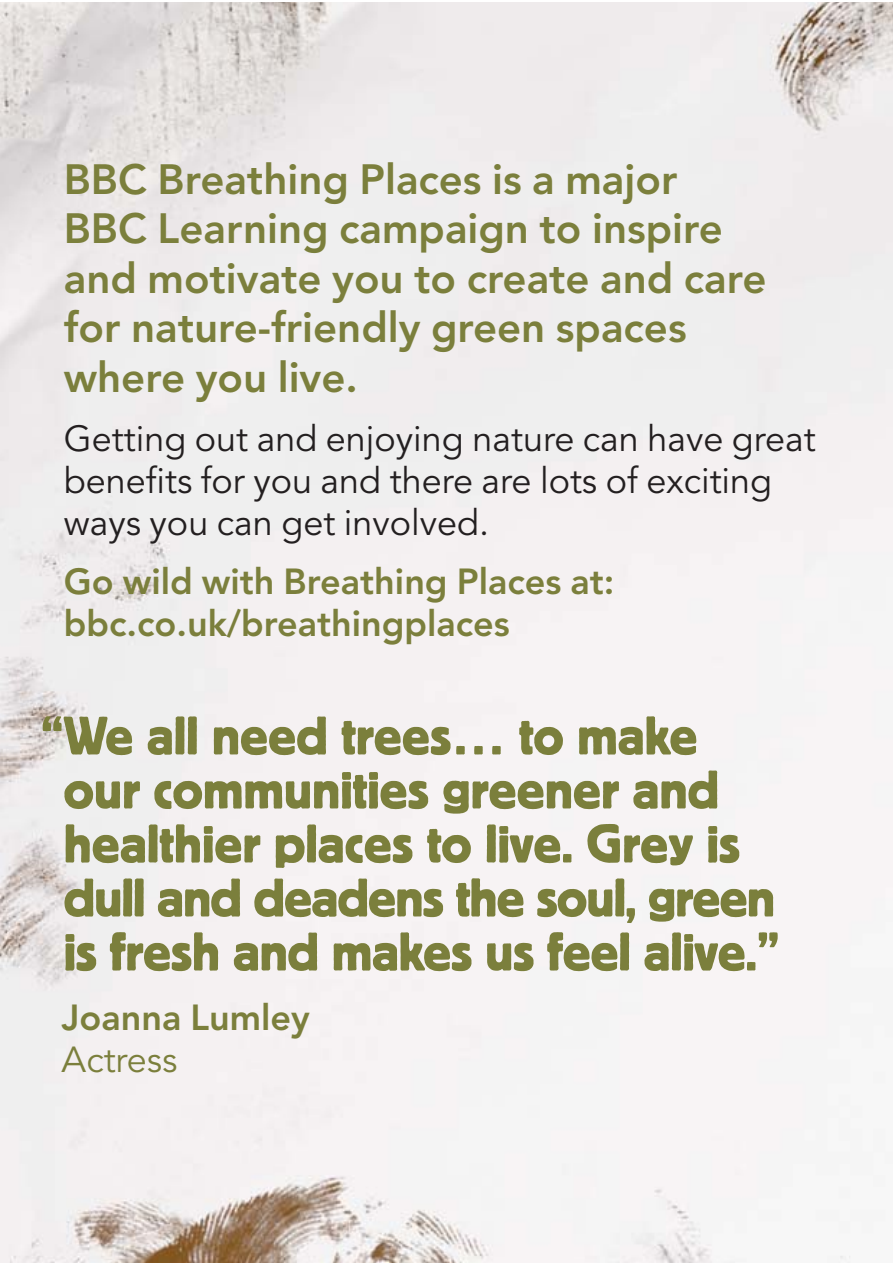
<style>
.page{position:relative;width:893px;height:1263px;background:#fff}
.page>*{position:absolute;margin:0;border:0;box-sizing:border-box;transform-origin:0 0}
.t1{font:54px/54px "Block BE";color:#7b7f3c}
.t2{font:800 42px/49.5px "Avenir";color:#7b7f3c}
.t3{font:36px/42px "Avenir";color:#231f20}
.t4{font:800 36px/42px "Avenir";color:#7b7f3c}
.s1{font-weight:400}
</style>
<div class="page">
<img style="left:0;top:3px;width:893px;height:1260px">
<p class="t2" style="left:64px;top:157px;width:704px">BBC Breathing Places is a major<br>BBC Learning campaign to inspire and motivate you to create and care for nature-friendly green spaces where you live.</p>
<p class="t3" style="left:64px;top:420px;width:754px">Getting out and enjoying nature can have great benefits for you and there are lots of exciting ways you can get involved.</p>
<p class="t4" style="left:64px;top:563px;width:552px">Go wild with Breathing Places at: bbc.co.uk/breathingplaces</p>
<p class="t1" style="left:64px;top:711px;width:718px;text-indent:-23px">“We all need trees… to make our communities greener and healthier places to live. Grey is dull and deadens the soul, green is fresh and makes us feel alive.”</p>
<p class="t4" style="left:61px;top:999px;width:250px">Joanna Lumley<br><span class="s1">Actress</span></p>
</div>
